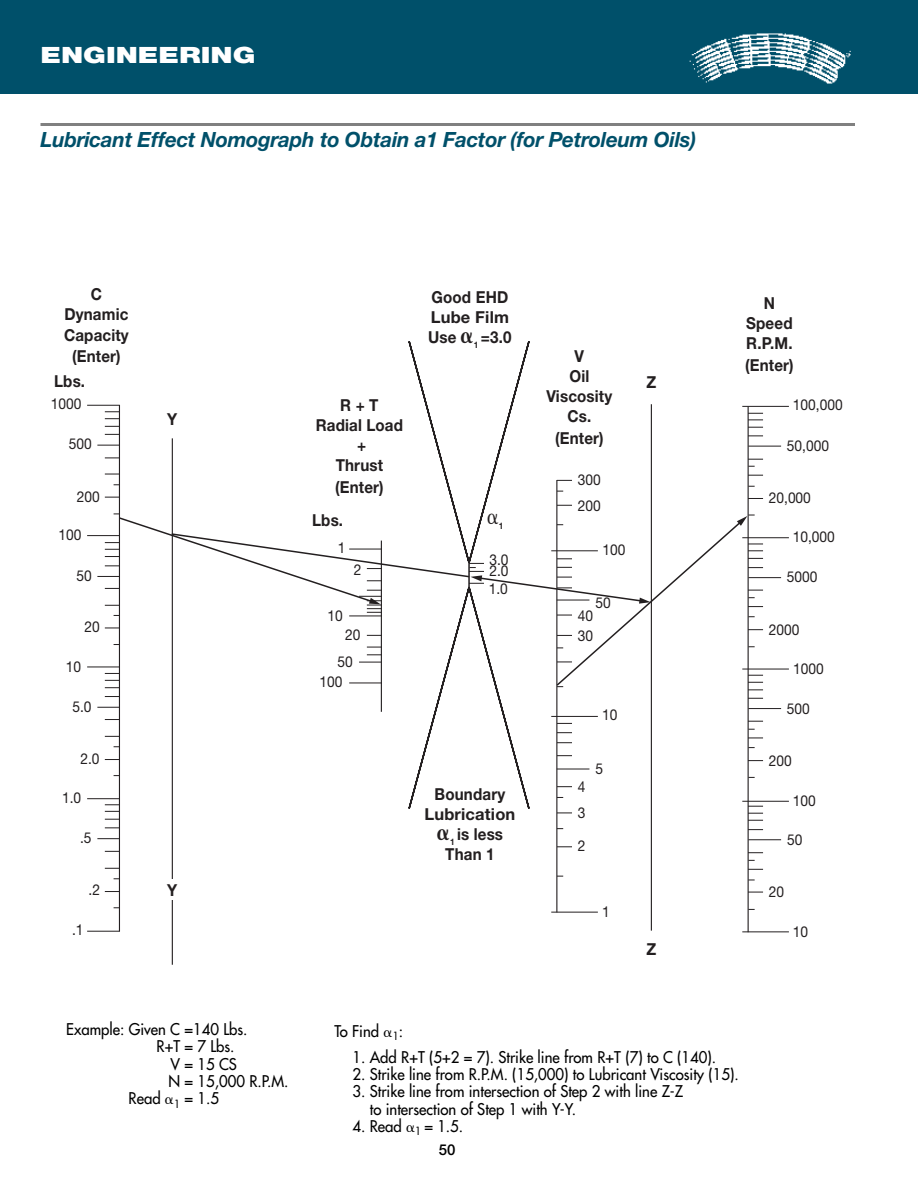
<style>
.page{position:relative;width:918px;height:1188px;background:#fff}
.page>*{position:absolute;margin:0;border:0;box-sizing:border-box;transform-origin:0 0}
.t1{font:24px "Mathematical Pi Four";color:#231f20;scale:.8 1}
.t2{font:24px "Mathematical Pi One";color:#231f20;scale:.8 1}
.t3{font:900 22.5px "Helvetica Neue";color:#fff;scale:1.3 1}
.t4{font:italic 700 21px "Helvetica Neue";letter-spacing:-.01em;color:#00506a}
.t5{font:700 16.5px/20.2px "Helvetica Neue";letter-spacing:.01em;color:#231f20;text-align:center;scale:.92 1}
.t6{font:15.75px/17.2px "Futura";color:#000;scale:.95 1}
.t7{font:15px/19.8px "Helvetica Neue";color:#231f20;scale:.92 1}
.t8{font:500 15px "Helvetica Neue";color:#000}
.t9{font:700 9px "Helvetica Neue";color:#231f20;scale:.92 1}
.s1{font-family:"Mathematical Pi Four";font-weight:400;font-size:24px}
.s2{font-family:"Mathematical Pi One"}
</style>
<div class="page">
<hr style="left:119px;top:405px;width:1px;height:526px;background:#231f20">
<hr style="left:172px;top:438px;width:1px;height:527px;background:#231f20">
<hr style="left:381px;top:541px;width:1px;height:171px;background:#231f20">
<hr style="left:556px;top:480px;width:1px;height:432px;background:#231f20">
<hr style="left:651px;top:404px;width:1px;height:527px;background:#231f20">
<hr style="left:748px;top:406px;width:1px;height:526px;background:#231f20">
<hr style="left:87px;top:405px;width:33px;height:1px;background:#231f20">
<hr style="left:748px;top:446px;width:33px;height:1px;background:#231f20">
<hr style="left:748px;top:577px;width:33px;height:1px;background:#231f20">
<hr style="left:748px;top:708px;width:33px;height:1px;background:#231f20">
<hr style="left:748px;top:839px;width:33px;height:1px;background:#231f20">
<hr style="left:557px;top:769px;width:32px;height:1px;background:#231f20">
<hr style="left:742px;top:406px;width:47px;height:1px;background:#231f20">
<hr style="left:742px;top:537px;width:47px;height:1px;background:#231f20">
<hr style="left:742px;top:669px;width:47px;height:1px;background:#231f20">
<hr style="left:742px;top:801px;width:47px;height:1px;background:#231f20">
<hr style="left:742px;top:931px;width:47px;height:1px;background:#231f20">
<hr style="left:551px;top:716px;width:47px;height:1px;background:#231f20">
<hr style="left:551px;top:912px;width:47px;height:1px;background:#231f20">
<hr style="left:87px;top:535px;width:33px;height:1px;background:#231f20">
<hr style="left:87px;top:667px;width:33px;height:1px;background:#231f20">
<hr style="left:87px;top:798px;width:33px;height:1px;background:#231f20">
<hr style="left:87px;top:931px;width:33px;height:1px;background:#231f20">
<svg style="left:105px;top:411px;width:14px;height:1px"></svg>
<svg style="left:105px;top:418px;width:14px;height:1px"></svg>
<svg style="left:105px;top:426px;width:14px;height:1px"></svg>
<svg style="left:105px;top:434px;width:14px;height:1px"></svg>
<svg style="left:105px;top:458px;width:14px;height:1px"></svg>
<svg style="left:105px;top:474px;width:14px;height:1px"></svg>
<svg style="left:105px;top:497px;width:14px;height:1px"></svg>
<svg style="left:105px;top:696px;width:14px;height:1px"></svg>
<svg style="left:105px;top:719px;width:14px;height:1px"></svg>
<svg style="left:105px;top:736px;width:14px;height:1px"></svg>
<svg style="left:105px;top:759px;width:14px;height:1px"></svg>
<svg style="left:105px;top:804px;width:14px;height:1px"></svg>
<svg style="left:105px;top:811px;width:14px;height:1px"></svg>
<svg style="left:105px;top:819px;width:14px;height:1px"></svg>
<svg style="left:105px;top:827px;width:14px;height:1px"></svg>
<svg style="left:105px;top:851px;width:14px;height:1px"></svg>
<svg style="left:105px;top:868px;width:14px;height:1px"></svg>
<svg style="left:105px;top:891px;width:14px;height:1px"></svg>
<svg style="left:97px;top:445px;width:22px;height:1px"></svg>
<svg style="left:97px;top:707px;width:22px;height:1px"></svg>
<svg style="left:97px;top:838px;width:22px;height:1px"></svg>
<svg style="left:557px;top:723px;width:15px;height:1px"></svg>
<svg style="left:557px;top:732px;width:15px;height:1px"></svg>
<svg style="left:557px;top:742px;width:15px;height:1px"></svg>
<svg style="left:557px;top:755px;width:15px;height:1px"></svg>
<svg style="left:557px;top:786px;width:15px;height:1px"></svg>
<svg style="left:557px;top:813px;width:15px;height:1px"></svg>
<svg style="left:557px;top:846px;width:15px;height:1px"></svg>
<svg style="left:557px;top:505px;width:15px;height:1px"></svg>
<svg style="left:748px;top:413px;width:15px;height:1px"></svg>
<svg style="left:748px;top:420px;width:15px;height:1px"></svg>
<svg style="left:748px;top:427px;width:15px;height:1px"></svg>
<svg style="left:748px;top:435px;width:15px;height:1px"></svg>
<svg style="left:748px;top:459px;width:15px;height:1px"></svg>
<svg style="left:748px;top:475px;width:15px;height:1px"></svg>
<svg style="left:749px;top:498px;width:14px;height:1px"></svg>
<svg style="left:748px;top:698px;width:15px;height:1px"></svg>
<svg style="left:748px;top:721px;width:15px;height:1px"></svg>
<svg style="left:748px;top:738px;width:15px;height:1px"></svg>
<svg style="left:749px;top:760px;width:14px;height:1px"></svg>
<svg style="left:748px;top:813px;width:15px;height:1px"></svg>
<svg style="left:748px;top:820px;width:15px;height:1px"></svg>
<svg style="left:748px;top:829px;width:15px;height:1px"></svg>
<svg style="left:748px;top:852px;width:15px;height:1px"></svg>
<svg style="left:748px;top:869px;width:15px;height:1px"></svg>
<svg style="left:748px;top:892px;width:15px;height:1px"></svg>
<svg style="left:748px;top:806px;width:15px;height:1px"></svg>
<svg style="left:557px;top:480px;width:15px;height:1px"></svg>
<svg style="left:97px;top:514px;width:666px;height:176px"></svg>
<svg style="left:407px;top:341px;width:124px;height:468px"></svg>
<div style="left:165px;top:880px;width:15px;height:20px;background:#fff"></div>
<div style="left:0;top:0;width:918px;height:94px;background:#00506a"></div>
<hr style="left:40px;top:123px;width:815px;height:3px;background:#808080">
<img style="left:689px;top:33px;width:162px;height:51px">
<h2 class="t3" style="left:40px;top:46px;width:167px">ENGINEERING</h2>
<h3 class="t4" style="left:40px;top:132px;width:657px">Lubricant Effect Nomograph to Obtain a1 Factor (for Petroleum Oils)</h3>
<p class="t5" style="left:64px;top:286px;width:72px">C<br>Dynamic<br>Capacity</p>
<p class="t5" style="left:72px;top:348px;width:54px">(Enter)</p>
<p class="t5" style="left:54px;top:373px;width:35px">Lbs.</p>
<p class="t7" style="left:51px;top:395px;width:35px">1000</p>
<p class="t7" style="left:69px;top:436px;width:26px">500</p>
<p class="t7" style="left:77px;top:488px;width:26px">200</p>
<p class="t7" style="left:58px;top:526px;width:26px">100</p>
<p class="t7" style="left:77px;top:567px;width:18px">50</p>
<p class="t5" style="left:167px;top:410px;width:12px">Y</p>
<p class="t5" style="left:316px;top:396px;width:96px">R + T<br>Radial Load +<br>Thrust</p>
<p class="t5" style="left:335px;top:479px;width:54px">(Enter)</p>
<p class="t5" style="left:428px;top:288px;width:92px;text-align:left">Good EHD<br>Lube Film<br>Use <span class="s1">-</span><sub>1</sub> =3.0</p>
<p class="t5" style="left:312px;top:512px;width:35px">Lbs.</p>
<h1 class="t2" style="left:487px;top:505px;width:16px">-</h1>
<p class="t9" style="left:499px;top:522px;width:6px">1</p>
<p class="t7" style="left:338px;top:539px;width:10px">1</p>
<p class="t7" style="left:354px;top:561px;width:10px">2</p>
<p class="t7" style="left:489px;top:551px;width:22px">3.0</p>
<p class="t7" style="left:489px;top:563px;width:23px;line-height:18px">2.0<br>1.0</p>
<p class="t5" style="left:547px;top:347px;width:73px">V<br>Oil<br>Viscosity<br>Cs.</p>
<p class="t5" style="left:555px;top:430px;width:54px">(Enter)</p>
<p class="t7" style="left:578px;top:472px;width:26px">300</p>
<p class="t7" style="left:578px;top:497px;width:26px">200</p>
<p class="t7" style="left:602px;top:541px;width:26px">100</p>
<p class="t5" style="left:646px;top:374px;width:12px">Z</p>
<p class="t5" style="left:746px;top:294px;width:52px">N<br>Speed<br>R.P.M.</p>
<p class="t5" style="left:745px;top:356px;width:54px">(Enter)</p>
<p class="t7" style="left:793px;top:397px;width:56px">100,000</p>
<p class="t7" style="left:787px;top:437px;width:47px">50,000</p>
<p class="t7" style="left:769px;top:489px;width:47px">20,000</p>
<p class="t7" style="left:793px;top:528px;width:47px">10,000</p>
<p class="t7" style="left:787px;top:569px;width:35px">5000</p>
<p class="t7" style="left:595px;top:595px;width:18px">50</p>
<p class="t7" style="left:84px;top:619px;width:18px">20</p>
<p class="t7" style="left:66px;top:658px;width:18px">10</p>
<p class="t7" style="left:72px;top:698px;width:22px">5.0</p>
<p class="t7" style="left:327px;top:607px;width:18px">10</p>
<p class="t7" style="left:338px;top:623px;width:26px;line-height:26.8px;text-align:center">20<br>50</p>
<p class="t7" style="left:320px;top:674px;width:26px">100</p>
<p class="t7" style="left:578px;top:607px;width:18px">40<br>30</p>
<p class="t7" style="left:602px;top:707px;width:18px">10</p>
<p class="t7" style="left:769px;top:622px;width:35px">2000</p>
<p class="t7" style="left:793px;top:660px;width:35px">1000</p>
<p class="t7" style="left:787px;top:700px;width:26px">500</p>
<p class="t7" style="left:81px;top:750px;width:22px">2.0</p>
<p class="t7" style="left:595px;top:760px;width:10px">5</p>
<p class="t7" style="left:769px;top:752px;width:26px">200</p>
<p class="t7" style="left:62px;top:789px;width:22px">1.0</p>
<p class="t7" style="left:80px;top:829px;width:14px">.5</p>
<p class="t5" style="left:425px;top:785px;width:100px">Boundary<br>Lubrication</p>
<h1 class="t1" style="left:437px;top:822px;width:18px">-</h1>
<p class="t5" style="left:445px;top:826px;width:64px;text-align:left"><sub>1</sub> is less<br>Than 1</p>
<p class="t7" style="left:578px;top:775px;width:10px;line-height:25.7px">4<br>3</p>
<p class="t7" style="left:578px;top:838px;width:10px">2</p>
<p class="t7" style="left:793px;top:792px;width:26px">100</p>
<p class="t7" style="left:787px;top:831px;width:18px">50</p>
<p class="t7" style="left:89px;top:882px;width:14px">.2</p>
<p class="t5" style="left:167px;top:881px;width:12px">Y</p>
<p class="t7" style="left:769px;top:884px;width:18px">20</p>
<p class="t7" style="left:602px;top:903px;width:10px">1</p>
<p class="t7" style="left:72px;top:921px;width:14px">.1</p>
<p class="t7" style="left:793px;top:923px;width:18px">10</p>
<p class="t5" style="left:646px;top:941px;width:12px">Z</p>
<p class="t6" style="left:66px;top:1022px;width:192px">Example: Given C =140 Lbs.</p>
<p class="t6" style="left:157px;top:1039px;width:84px">R+T = 7 Lbs.</p>
<p class="t6" style="left:171px;top:1056px;width:71px">V = 15 CS</p>
<p class="t6" style="left:168px;top:1074px;width:128px">N = 15,000 R.P.M.</p>
<p class="t6" style="left:129px;top:1091px;width:97px">Read <span class="s2">-</span><sub>1</sub> = 1.5</p>
<p class="t6" style="left:335px;top:1023px;width:74px">To Find <span class="s2">-</span><sub>1</sub>:</p>
<p class="t6" style="left:353px;top:1050px;width:384px">1. Add R+T (5+2 = 7). Strike line from R+T (7) to C (140).</p>
<p class="t6" style="left:353px;top:1067px;width:408px">2. Strike line from R.P.M. (15,000) to Lubricant Viscosity (15).</p>
<p class="t6" style="left:370px;top:1084px;width:331px;text-indent:-17px">3. Strike line from intersection of Step 2 with line Z-Z to intersection of Step 1 with Y-Y.</p>
<p class="t6" style="left:353px;top:1119px;width:118px">4. Read <span class="s2">-</span><sub>1</sub> = 1.5.</p>
<p class="t8" style="left:439px;top:1144px;width:18px">50</p>
</div>
